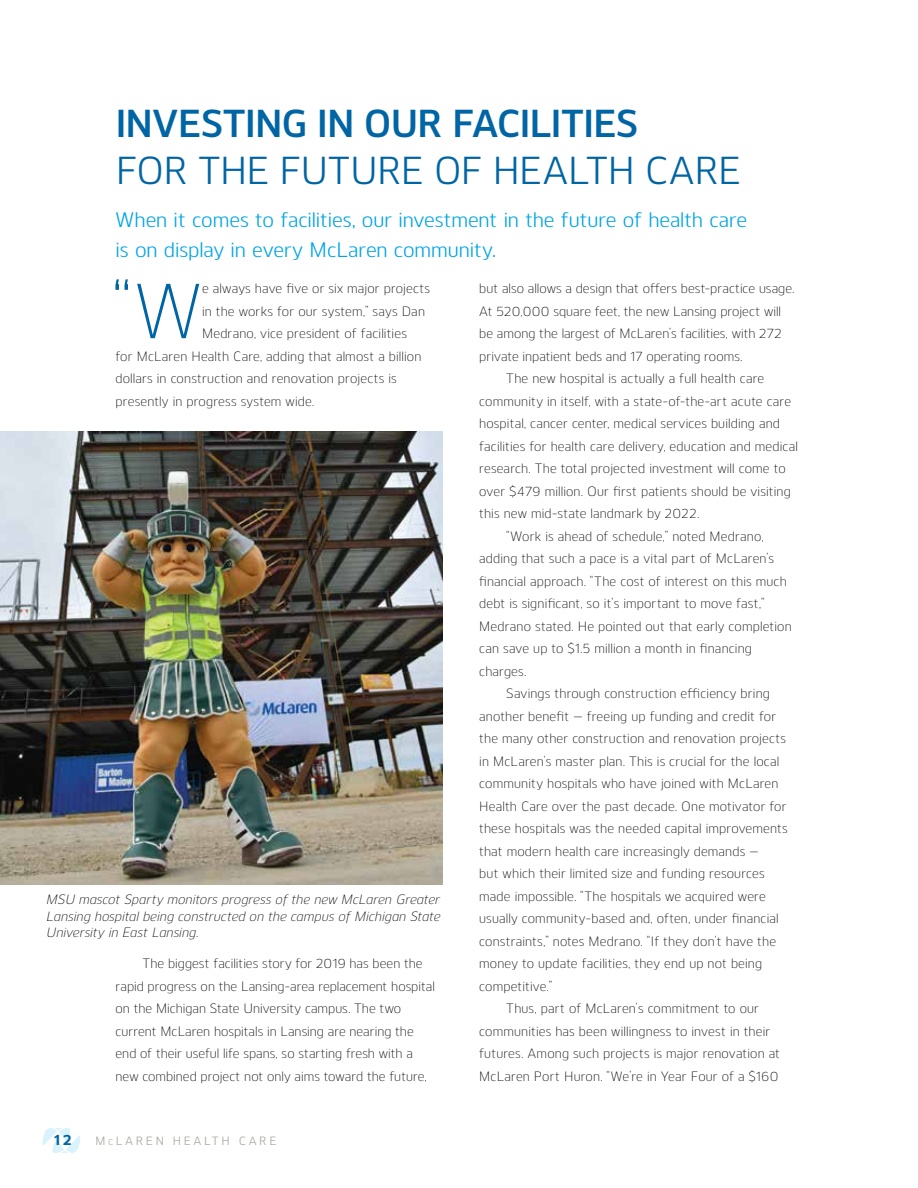
<style>
.page{position:relative;width:918px;height:1188px;background:#fff}
.page>*{position:absolute;margin:0;border:0;box-sizing:border-box;transform-origin:0 0}
.t1{font:300 77.85px "Kobern";color:#0065a4}
.t2{font:600 39px "Kobern";letter-spacing:-.015em;color:#0065a4}
.t3{font:39px "Kobern";letter-spacing:-.01em;color:#0065a4}
.t4{font:21px/30px "Kobern";color:#00a4e3}
.t5{font:700 15px "Kobern";color:#0065a4}
.t6{font:300 13.5px/22.5px "Kobern";letter-spacing:.01em;color:#000}
.t7{font:italic 300 13.5px/16.5px "Kobern";letter-spacing:.005em;color:#000;text-align:justify}
.t8{font:12px "Kobern";letter-spacing:.22em;color:#a7a699}
.s1{font-size:8.4px}
</style>
<div class="page">
<svg style="left:42px;top:1128px;width:39px;height:25px"></svg>
<img style="left:0;top:432px;width:442px;height:452px">
<h2 class="t2" style="left:116px;top:96px;width:524px">INVESTING IN OUR FACILITIES</h2>
<h2 class="t3" style="left:116px;top:144px;width:554px">for the Future of H ealth car</h2>
<h2 class="t3" style="left:718px;top:144px;width:25px">e</h2>
<h3 class="t4" style="left:116px;top:204px;width:633px">When it comes to facilities, our investment in the future of health care is on display in every McLaren community.</h3>
<h1 class="t1" style="left:112px;top:260px;width:92px">“W</h1>
<p class="t6" style="left:202px;top:277px;width:230px">e always have five or six major projects</p>
<p class="t6" style="left:479px;top:277px;width:316px">but also allows a design that offers best-practice usage.</p>
<p class="t6" style="left:479px;top:299px;width:303px">At 520,000 square feet, the new Lansing project will</p>
<p class="t6" style="left:479px;top:322px;width:304px">be among the largest of McLaren’s facilities, with 272</p>
<p class="t6" style="left:479px;top:344px;width:265px">private inpatient beds and 17 operating rooms.</p>
<p class="t6" style="left:506px;top:367px;width:260px">The new hospital is actually a full health care</p>
<p class="t6" style="left:479px;top:389px;width:313px">community in itself, with a state-of-the-art acute care</p>
<p class="t6" style="left:479px;top:412px;width:302px">hospital, cancer center, medical services building and</p>
<p class="t6" style="left:479px;top:434px;width:320px">facilities for health care delivery, education and medical</p>
<p class="t6" style="left:479px;top:457px;width:308px">research. The total projected investment will come to</p>
<p class="t6" style="left:479px;top:479px;width:313px">over $479 million. Our first patients should be visiting</p>
<p class="t6" style="left:479px;top:502px;width:222px">this new mid-state landmark by 2022.</p>
<p class="t6" style="left:506px;top:524px;width:259px">“Work is ahead of schedule,” noted Medrano,</p>
<p class="t6" style="left:479px;top:547px;width:297px">adding that such a pace is a vital part of McLaren’s</p>
<p class="t6" style="left:479px;top:569px;width:309px">financial approach. “The cost of interest on this much</p>
<p class="t6" style="left:479px;top:592px;width:287px">debt is significant, so it’s important to move fast,”</p>
<p class="t6" style="left:479px;top:614px;width:314px">Medrano stated. He pointed out that early completion</p>
<p class="t6" style="left:479px;top:637px;width:274px">can save up to $1.5 million a month in financing</p>
<p class="t6" style="left:479px;top:659px;width:49px">charges.</p>
<p class="t6" style="left:506px;top:682px;width:265px">Savings through construction efficiency bring</p>
<p class="t6" style="left:479px;top:704px;width:298px">another benefit — freeing up funding and credit for</p>
<p class="t6" style="left:479px;top:727px;width:308px">the many other construction and renovation projects</p>
<p class="t6" style="left:479px;top:749px;width:301px">in McLaren’s master plan. This is crucial for the local</p>
<p class="t6" style="left:479px;top:772px;width:301px">community hospitals who have joined with McLaren</p>
<p class="t6" style="left:479px;top:794px;width:309px">Health Care over the past decade. One motivator for</p>
<p class="t6" style="left:479px;top:817px;width:310px">these hospitals was the needed capital improvements</p>
<p class="t6" style="left:479px;top:839px;width:281px">that modern health care increasingly demands —</p>
<p class="t6" style="left:479px;top:862px;width:287px">but which their limited size and funding resources</p>
<p class="t6" style="left:479px;top:884px;width:288px">made impossible. “The hospitals we acquired were</p>
<p class="t6" style="left:479px;top:907px;width:301px">usually community-based and, often, under financial</p>
<p class="t6" style="left:479px;top:929px;width:298px">constraints,” notes Medrano. “If they don’t have the</p>
<p class="t6" style="left:479px;top:952px;width:284px">money to update facilities, they end up not being</p>
<p class="t6" style="left:479px;top:974px;width:74px">competitive.”</p>
<p class="t6" style="left:506px;top:997px;width:254px">Thus, part of McLaren’s commitment to our</p>
<p class="t6" style="left:479px;top:1019px;width:293px">communities has been willingness to invest in their</p>
<p class="t6" style="left:479px;top:1042px;width:302px">futures. Among such projects is major renovation at</p>
<p class="t6" style="left:479px;top:1064px;width:301px">McLaren Port Huron. “We’re in Year Four of a $160</p>
<p class="t6" style="left:202px;top:299px;width:224px">in the works for our system,” says Dan</p>
<p class="t6" style="left:202px;top:322px;width:206px">Medrano, vice president of facilities</p>
<p class="t6" style="left:116px;top:344px;width:307px">for McLaren Health Care, adding that almost a billion</p>
<p class="t6" style="left:116px;top:367px;width:283px">dollars in construction and renovation projects is</p>
<p class="t6" style="left:116px;top:389px;width:200px">presently in progress system wide.</p>
<p class="t7" style="left:46px;top:891px;width:395px">MSU mascot Sparty monitors progress of the new McLaren Greater Lansing hospital being constructed on the campus of Michigan State University in East Lansing.</p>
<p class="t6" style="left:116px;top:952px;width:321px;text-indent:27px">The biggest facilities story for 2019 has been the rapid progress on the Lansing-area replacement hospital on the Michigan State University campus. The two current McLaren hospitals in Lansing are nearing the end of their useful life spans, so starting fresh with a new combined project not only aims toward the future,</p>
<p class="t5" style="left:54px;top:1130px;width:19px">12</p>
<p class="t8" style="left:95px;top:1133px;width:60px">M<span class="s1">c</span>LAREN</p>
<p class="t8" style="left:173px;top:1133px;width:41px">HE ALTH</p>
<p class="t8" style="left:239px;top:1133px;width:38px">CARE</p>
</div>
